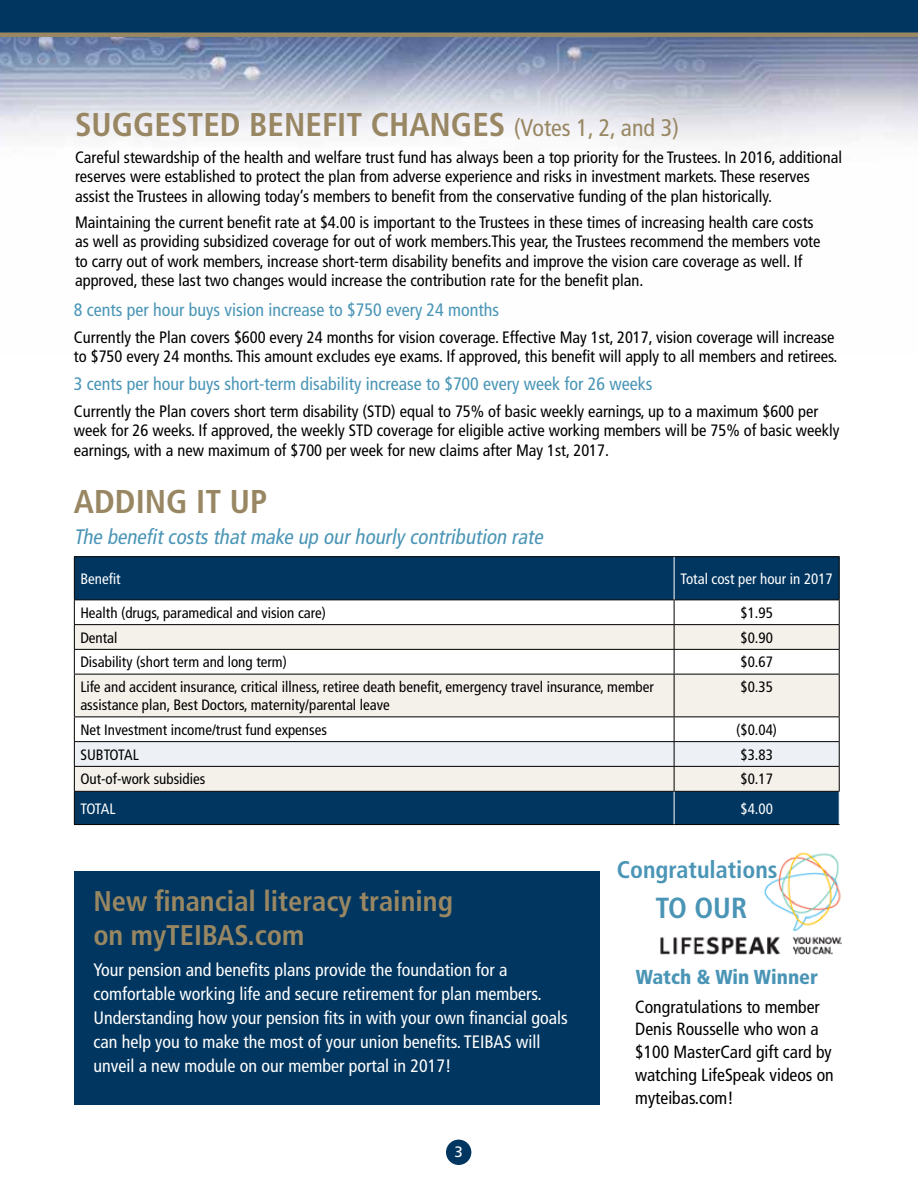
<style>
.page{position:relative;width:918px;height:1188px;background:#fff}
.page>*{position:absolute;margin:0;border:0;box-sizing:border-box;transform-origin:0 0}
.t1{font:700 condensed 33px "Frutiger";color:#988762}
.t2{font:700 condensed 29.1px "Frutiger";color:#4a95b6}
.t3{font:700 condensed 28.5px/34.2px "Frutiger";color:#988762}
.t4{font:700 condensed 24px "Frutiger";color:#4a95b6}
.t5{font:italic condensed 21px "Frutiger";color:#4a95b6}
.t6{font:900 condensed 20.25px "Frutiger";color:#4a95b6}
.t7{font:condensed 18px/24px "Frutiger";color:#fff}
.t8{font:condensed 18px "Frutiger";color:#4a95b6}
.t9{font:condensed 17.7px/22.8px "Frutiger";color:#000}
.t10{font:condensed 16.5px/19.5px "Frutiger";color:#000}
.t11{font:condensed 15px/18px "Frutiger";color:#000}
.t12{font:condensed 15px "Frutiger";color:#fff}
.t13{font:15px "Frutiger";color:#fff}
.s1{font-weight:400;font-size:24px}
</style>
<div class="page">
<img style="left:0;top:37px;width:918px;height:104px">
<svg style="left:444px;top:1137px;width:30px;height:30px"></svg>
<div style="left:441px;top:1135px;width:35px;height:34px;border:4px solid #fff;border-radius:50%"></div>
<div style="left:0;top:0;width:918px;height:33px;background:#003660"></div>
<div style="left:0;top:32px;width:918px;height:5px;background:#988762"></div>
<img style="left:660px;top:852px;width:182px;height:103px">
<svg style="left:75px;top:557px;width:764px;height:267px;fill:#003660"></svg>
<svg style="left:75px;top:625px;width:764px;height:91px;fill:#f4f0ea"></svg>
<hr style="left:74px;top:624px;width:600px;height:1px;background:#000">
<hr style="left:674px;top:624px;width:166px;height:1px;background:#000">
<hr style="left:74px;top:649px;width:600px;height:1px;background:#000">
<svg style="left:74px;top:600px;width:1px;height:74px"></svg>
<hr style="left:674px;top:649px;width:166px;height:1px;background:#000">
<svg style="left:674px;top:600px;width:1px;height:74px"></svg>
<svg style="left:839px;top:600px;width:1px;height:74px"></svg>
<hr style="left:74px;top:674px;width:600px;height:1px;background:#000">
<hr style="left:74px;top:674px;width:1px;height:42px;background:#000">
<hr style="left:674px;top:674px;width:166px;height:1px;background:#000">
<hr style="left:674px;top:674px;width:1px;height:42px;background:#000">
<hr style="left:839px;top:674px;width:1px;height:42px;background:#000">
<hr style="left:74px;top:716px;width:600px;height:1px;background:#000">
<hr style="left:674px;top:716px;width:166px;height:1px;background:#000">
<svg style="left:74px;top:717px;width:766px;height:74px"></svg>
<hr style="left:74px;top:791px;width:600px;height:1px;background:#000">
<hr style="left:74px;top:792px;width:1px;height:32px;background:#000">
<hr style="left:674px;top:791px;width:166px;height:1px;background:#000">
<hr style="left:74px;top:824px;width:600px;height:1px;background:#000">
<hr style="left:674px;top:824px;width:166px;height:1px;background:#000">
<hr style="left:674px;top:792px;width:1px;height:32px;background:#fff">
<hr style="left:74px;top:556px;width:600px;height:1px;background:#000">
<hr style="left:74px;top:557px;width:1px;height:42px;background:#000">
<hr style="left:674px;top:556px;width:166px;height:1px;background:#000">
<hr style="left:839px;top:557px;width:1px;height:42px;background:#000">
<hr style="left:74px;top:599px;width:600px;height:1px;background:#000">
<hr style="left:674px;top:599px;width:166px;height:1px;background:#000">
<hr style="left:674px;top:557px;width:1px;height:42px;background:#fff">
<div style="left:74px;top:871px;width:525px;height:233px;background:#003660"></div>
<h1 class="t1" style="left:75px;top:105px;width:605px">SUGGESTED BENEFIT CHANGES <span class="s1">(Votes 1, 2, and 3)</span></h1>
<p class="t10" style="left:75px;top:147px;width:769px">Careful stewardship of the health and welfare trust fund has always been a top priority for the Trustees. In 2016, additional reserves were established to protect the plan from adverse experience and risks in investment markets. These reserves assist the Trustees in allowing today’s members to benefit from the conservative funding of the plan historically.</p>
<p class="t10" style="left:75px;top:213px;width:747px">Maintaining the current benefit rate at $4.00 is important to the Trustees in these times of increasing health care costs as well as providing subsidized coverage for out of work members.This year, the Trustees recommend the members vote to carry out of work members, increase short-term disability benefits and improve the vision care coverage as well. If approved, these last two changes would increase the contribution rate for the benefit plan.</p>
<p class="t8" style="left:74px;top:300px;width:427px">8 cents per hour buys vision increase to $750 every 24 months</p>
<p class="t10" style="left:74px;top:327px;width:765px">Currently the Plan covers $600 every 24 months for vision coverage. Effective May 1st, 2017, vision coverage will increase to $750 every 24 months. This amount excludes eye exams. If approved, this benefit will apply to all members and retirees.</p>
<p class="t8" style="left:74px;top:374px;width:580px">3 cents per hour buys short-term disability increase to $700 every week for 26 weeks</p>
<p class="t10" style="left:74px;top:401px;width:767px">Currently the Plan covers short term disability (STD) equal to 75% of basic weekly earnings, up to a maximum $600 per week for 26 weeks. If approved, the weekly STD coverage for eligible active working members will be 75% of basic weekly earnings, with a new maximum of $700 per week for new claims after May 1st, 2017.</p>
<h1 class="t1" style="left:74px;top:482px;width:195px">ADDING IT UP</h1>
<p class="t5" style="left:74px;top:524px;width:475px">The benefitcoststhatmake up ourhourly contribution rate</p>
<p class="t12" style="left:80px;top:570px;width:42px">Benefit</p>
<p class="t12" style="left:681px;top:570px;width:154px">Total cost per hour in 2017</p>
<p class="t11" style="left:80px;top:604px;width:247px">Health (drugs, paramedical and vision care)</p>
<p class="t11" style="left:740px;top:604px;width:34px">$1.95</p>
<p class="t11" style="left:80px;top:629px;width:39px">Dental</p>
<p class="t11" style="left:740px;top:629px;width:34px">$0.90</p>
<p class="t11" style="left:80px;top:653px;width:208px">Disability (short term and long term)</p>
<p class="t11" style="left:740px;top:653px;width:34px">$0.67</p>
<p class="t11" style="left:80px;top:678px;width:575px">Life and accident insurance, critical illness, retiree death benefit, emergency travel insurance, member assistance plan, Best Doctors, maternity/parental leave</p>
<p class="t11" style="left:740px;top:678px;width:34px">$0.35</p>
<p class="t11" style="left:80px;top:721px;width:248px">Net Investment income/trust fund expenses</p>
<p class="t11" style="left:736px;top:721px;width:42px">($0.04)</p>
<p class="t11" style="left:80px;top:746px;width:60px">SUBTOTAL</p>
<p class="t11" style="left:740px;top:746px;width:34px">$3.83</p>
<p class="t11" style="left:80px;top:770px;width:126px">Out-of-work subsidies</p>
<p class="t11" style="left:740px;top:770px;width:34px">$0.17</p>
<p class="t12" style="left:80px;top:800px;width:37px">TOTAL</p>
<p class="t12" style="left:740px;top:800px;width:34px">$4.00</p>
<h3 class="t3" style="left:93px;top:884px;width:361px">New financial literacy training on myTEIBAS.com</h3>
<p class="t7" style="left:93px;top:958px;width:476px">Your pension and benefits plans provide the foundation for a comfortable working life and secure retirement for plan members.<br>Understanding how your pension fits in with your own financial goals can help you to make the most of your union benefits. TEIBAS will unveil a new module on our member portal in 2017!</p>
<p class="t13" style="left:455px;top:1143px;width:10px">3</p>
<h3 class="t4" style="left:617px;top:856px;width:162px">Congratulations</h3>
<h2 class="t2" style="left:655px;top:891px;width:93px">TO OUR</h2>
<p class="t6" style="left:636px;top:965px;width:184px">Watch &amp; Win Winner</p>
<p class="t9" style="left:635px;top:995px;width:200px">Congratulations to member<br>Denis Rousselle who won a $100 MasterCard gift card by watching LifeSpeak videos on myteibas.com!</p>
</div>
